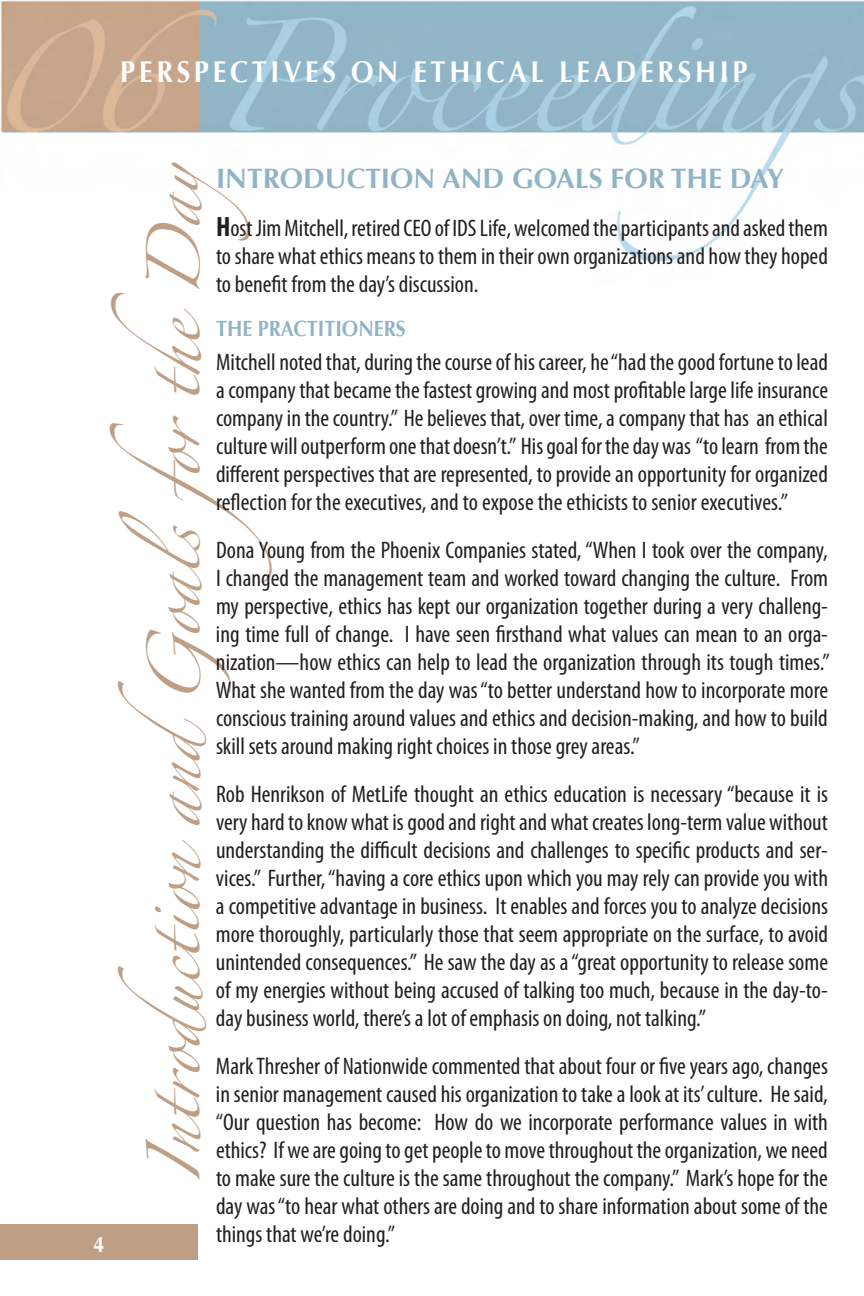
<style>
.page{position:relative;width:864px;height:1296px;background:#fff}
.page>*{position:absolute;margin:0;border:0;box-sizing:border-box;transform-origin:0 0}
.t1{font:48px "Zapfino";color:#be9f86}
.t2{font:700 30px "Optima";letter-spacing:.14em;color:#fff;scale:.9 1}
.t3{font:700 28px "Optima";color:#90b4c5}
.t4{font:condensed 24px/28px "Myriad Pro";color:#231f20;text-align:justify}
.t5{font:700 22px "Optima";color:#90b4c5;scale:.9 1}
.t6{font:700 22px "Optima";color:#fff;scale:.9 1}
.s1{font-weight:700;font-size:28px}
</style>
<div class="page">
<img style="left:0;top:0;width:864px;height:262px">
<div style="left:0;top:1224px;width:198px;height:36px;background:#be9f86"></div>
<p class="t2" style="left:120px;top:54px;width:699px">PERSPECTIVES ON ETHICAL LEADERSHIP</p>
<h1 class="t1" style="left:155px;top:1184px;width:1070px;rotate:-90deg">Introduction andGoals for the D ay</h1>
<p class="t3" style="left:216px;top:162px;width:569px">INTRODUCTION AND GOALS FOR THE DAY</p>
<p class="t4" style="left:216px;top:214px;width:613px"><span class="s1">H</span>ost Jim Mitchell, retired CEO of IDS Life, welcomed the participants and asked them to share what ethics means to them in their own organizations and how they hoped to benefit from the day’s discussion.</p>
<p class="t5" style="left:216px;top:316px;width:212px">THE PRACTITIONERS</p>
<p class="t4" style="left:216px;top:348px;width:614px">Mitchell noted that, during the course of his career, he “had the good fortune to lead a company that became the fastest growing and most profitable large life insurance company in the country.” He believes that, over time, a company that has an ethical culture will outperform one that doesn’t.” His goal for the day was “to learn from the different perspectives that are represented, to provide an opportunity for organized reflection for the executives, and to expose the ethicists to senior executives.”</p>
<p class="t4" style="left:216px;top:536px;width:615px">Dona Young from the Phoenix Companies stated, “When I took over the company, I changed the management team and worked toward changing the culture. From my perspective, ethics has kept our organization together during a very challeng&shy;ing time full of change. I have seen firsthand what values can mean to an orga&shy;nization—how ethics can help to lead the organization through its tough times.” What she wanted from the day was “to better understand how to incorporate more conscious training around values and ethics and decision-making, and how to build skill sets around making right choices in those grey areas.”</p>
<p class="t4" style="left:216px;top:780px;width:614px">Rob Henrikson of MetLife thought an ethics education is necessary “because it is very hard to know what is good and right and what creates long-term value without understanding the difficult decisions and challenges to specific products and ser&shy;vices.” Further, “having a core ethics upon which you may rely can provide you with a competitive advantage in business. It enables and forces you to analyze decisions more thoroughly, particularly those that seem appropriate on the surface, to avoid unintended consequences.” He saw the day as a “great opportunity to release some of my energies without being accused of talking too much, because in the day-to&shy;day business world, there’s a lot of emphasis on doing, not talking.”</p>
<p class="t4" style="left:216px;top:1052px;width:614px">Mark Thresher of Nationwide commented that about four or five years ago, changes in senior management caused his organization to take a look at its’ culture. He said, “Our question has become: How do we incorporate performance values in with ethics? If we are going to get people to move throughout the organization, we need to make sure the culture is the same throughout the company.” Mark’s hope for the day was “to hear what others are doing and to share information about some of the things that we’re doing.”</p>
<p class="t6" style="left:93px;top:1232px;width:14px">4</p>
</div>
